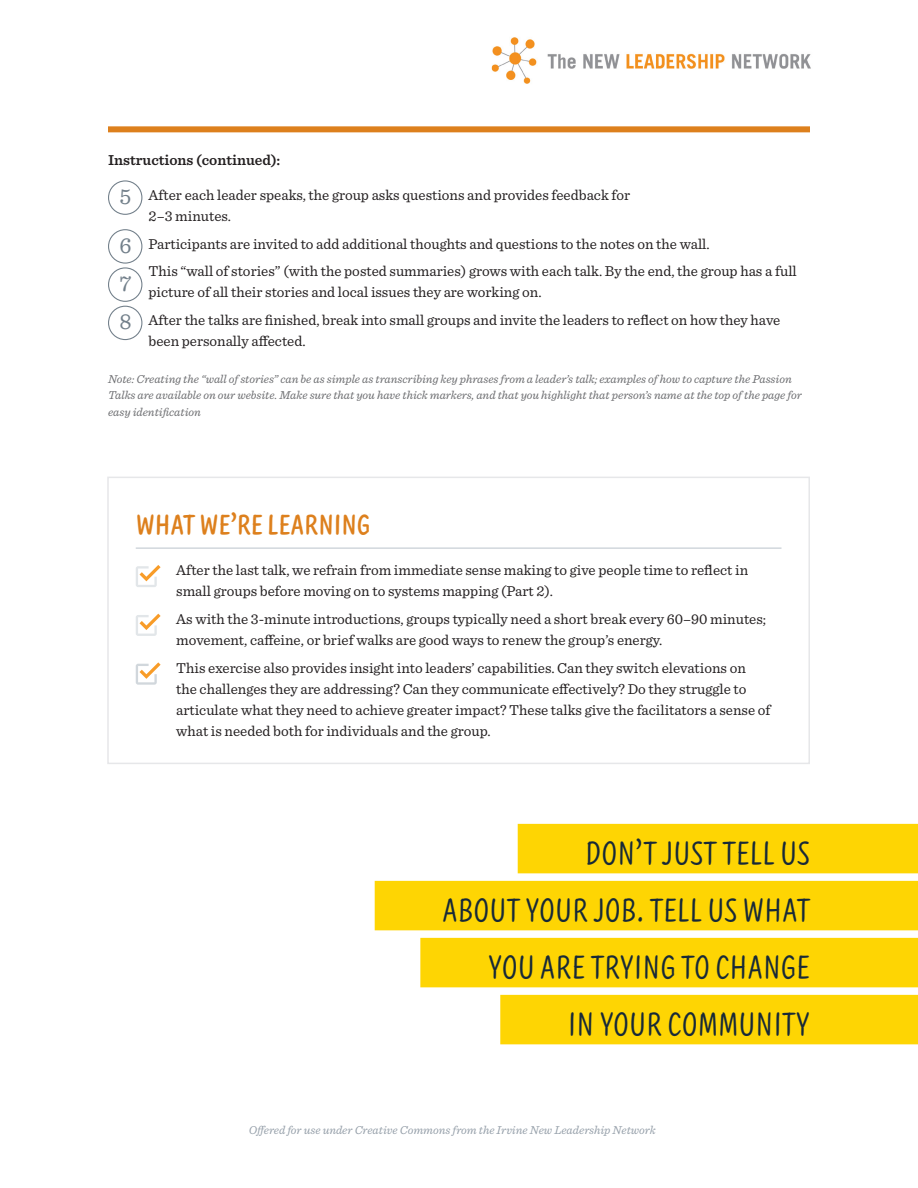
<style>
.page{position:relative;width:918px;height:1188px;background:#fff}
.page>*{position:absolute;margin:0;border:0;box-sizing:border-box;transform-origin:0 0}
.quote_medium_-_right{font:42px "Inkwell Condensed";color:#172938}
.activities_-_header{font:500 36px "Inkwell Condensed";color:#dd801d}
.activities_-_numbers{font:22.95px "Sentinel";color:#727f8a}
.body_indented_1{font:15px/21px "Sentinel";color:#231f20}
.body_1_-_hyphenation{font:600 15px "Sentinel";color:#231f20}
.note_-_body_1{font:italic 12px/16.5px "Sentinel";color:#6c6d70}
.t1{font:italic 12px "Sentinel";color:#959fa9}
</style>
<div class="page">
<img style="left:491px;top:37px;width:320px;height:47px">
<div style="left:108px;top:180px;width:34px;height:35px;border:1px solid #727f8a;border-radius:50%"></div>
<div style="left:108px;top:229px;width:34px;height:35px;border:1px solid #727f8a;border-radius:50%"></div>
<div style="left:108px;top:267px;width:34px;height:35px;border:1px solid #727f8a;border-radius:50%"></div>
<div style="left:108px;top:306px;width:34px;height:34px;border:1px solid #727f8a;border-radius:50%"></div>
<div style="left:108px;top:126px;width:702px;height:6px;background:#dd801d"></div>
<div style="left:518px;top:824px;width:400px;height:49px;background:#fed503"></div>
<div style="left:375px;top:881px;width:543px;height:49px;background:#fed503"></div>
<div style="left:420px;top:938px;width:498px;height:49px;background:#fed503"></div>
<div style="left:500px;top:995px;width:418px;height:49px;background:#fed503"></div>
<hr style="left:136px;top:547px;width:646px;height:2px;background:#d1d7dc">
<svg style="left:136px;top:565px;width:25px;height:22px"></svg>
<svg style="left:136px;top:614px;width:25px;height:22px"></svg>
<svg style="left:136px;top:662px;width:25px;height:23px"></svg>
<div style="left:107px;top:477px;width:703px;height:287px;border:2px solid #e6e7e9"></div>
<p class="body_1_-_hyphenation" style="left:108px;top:149px;width:174px">Instructions (continued):</p>
<p class="activities_-_numbers" style="left:120px;top:179px;width:13px">5</p>
<p class="body_indented_1" style="left:148px;top:183px;width:483px">After each leader speaks, the group asks questions and provides feedback for<br>2–3 minutes.</p>
<p class="activities_-_numbers" style="left:119px;top:228px;width:14px">6</p>
<p class="body_indented_1" style="left:149px;top:232px;width:563px">Participants are invited to add additional thoughts and questions to the notes on the wall.</p>
<p class="activities_-_numbers" style="left:120px;top:266px;width:13px">7</p>
<p class="body_indented_1" style="left:148px;top:260px;width:650px">This “wall of stories” (with the posted summaries) grows with each talk. By the end, the group has a full picture of all their stories and local issues they are working on.</p>
<p class="activities_-_numbers" style="left:119px;top:304px;width:14px">8</p>
<p class="body_indented_1" style="left:148px;top:309px;width:633px">After the talks are finished, break into small groups and invite the leaders to reflect on how they have been personally affected.</p>
<p class="note_-_body_1" style="left:108px;top:370px;width:695px">Note: Creating the “wall of stories” can be as simple as transcribing key phrases from a leader’s talk; examples of how to capture the Passion<br>Talks are available on our website. Make sure that you have thick markers, and that you highlight that person’s name at the top of the page for easy identification</p>
<p class="activities_-_header" style="left:136px;top:501px;width:236px">WHAT WE’RE LEARNING</p>
<p class="body_indented_1" style="left:176px;top:559px;width:573px">After the last talk, we refrain from immediate sense making to give people time to reflect in small groups before moving on to systems mapping (Part 2).</p>
<p class="body_indented_1" style="left:176px;top:607px;width:591px">As with the 3-minute introductions, groups typically need a short break every 60–90 minutes; movement, caffeine, or brief walks are good ways to renew the group’s energy.</p>
<p class="body_indented_1" style="left:176px;top:656px;width:596px">This exercise also provides insight into leaders’ capabilities. Can they switch elevations on<br>the challenges they are addressing? Can they communicate effectively? Do they struggle to articulate what they need to achieve greater impact? These talks give the facilitators a sense of what is needed both for individuals and the group.</p>
<p class="quote_medium_-_right" style="left:585px;top:826px;width:226px">DON’T JUST TELL US</p>
<p class="quote_medium_-_right" style="left:442px;top:883px;width:369px">ABOUT YOUR JOB. TELL US WHAT</p>
<p class="quote_medium_-_right" style="left:488px;top:940px;width:324px">YOU ARE TRYING TO CHANGE</p>
<p class="quote_medium_-_right" style="left:568px;top:997px;width:244px">IN YOUR COMMUNITY</p>
<p class="t1" style="left:249px;top:1121px;width:408px">Offered for use under Creative Commons from the Irvine New Leadership Network</p>
</div>
